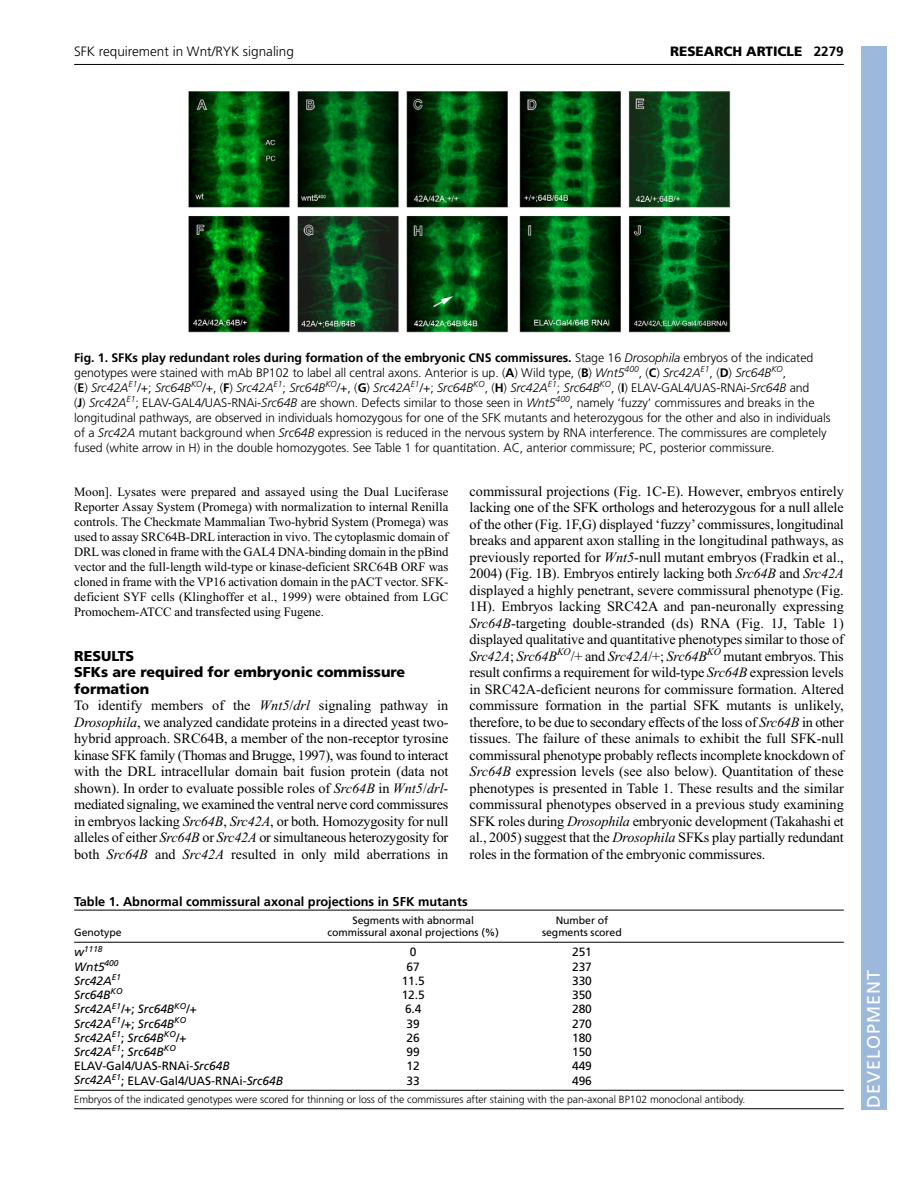
<style>
.page{position:relative;width:918px;height:1188px;background:#fff}
.page>*{position:absolute;margin:0;border:0;box-sizing:border-box;transform-origin:0 0}
.t1{font:18px "Frutiger LT Std";letter-spacing:.055em;color:#fff}
.t2{font:14.25px/16.5px "Times New Roman";letter-spacing:-.01em;color:#000;text-align:justify}
.t3{font:900 14.25px/16.5px "Frutiger LT Std";color:#000}
.t4{font:300 13.5px "Frutiger LT Std";color:#000}
.t5{font:900 13.5px "Frutiger LT Std";color:#000}
.t6{font:12.75px/15px "Times New Roman";letter-spacing:-.005em;color:#000;text-align:justify}
.t7{font:700 12.75px "Frutiger LT Std";color:#000}
.t8{font:300 12.3px/15px "Frutiger LT Std";letter-spacing:-.005em;color:#000}
.t9{font:12px "Frutiger LT Std";letter-spacing:-.005em;color:#000}
.t10{font:italic 12px "Frutiger LT Std";letter-spacing:-.005em;color:#000}
.t11{font:300 10.5px "Frutiger LT Std";letter-spacing:-.005em;color:#000}
.t12{font:10.5px "Frutiger LT Std";letter-spacing:-.005em;color:#000}
.t13{font:italic 8.4px "Frutiger LT Std";color:#000}
.s1{font-weight:700}
.s2{font-style:italic}
.s3{font-size:12px}
.s4{font-style:normal}
</style>
<div class="page">
<hr style="left:74px;top:64px;width:770px;height:1px;background:#000">
<img style="left:188px;top:91px;width:543px;height:242px">
<hr style="left:74px;top:910px;width:770px;height:1px;background:#000">
<hr style="left:74px;top:942px;width:770px;height:1px;background:#000">
<hr style="left:74px;top:1090px;width:770px;height:1px;background:#000">
<hr style="left:74px;top:1108px;width:770px;height:1px;background:#000">
<div style="left:861px;top:46px;width:25px;height:1064px;background:#9cb9db"></div>
<p class="t4" style="left:74px;top:46px;width:221px">SFK requirement in Wnt/RYK signaling</p>
<p class="t5" style="left:670px;top:46px;width:175px">RESEARCH ARTICLE <span class="s1">2279</span></p>
<p class="t8" style="left:74px;top:351px;width:758px"><span class="s1">Fig. 1. SFKs play redundant roles during formation of the embryonic CNS commissures.</span> Stage 16 <span class="s2">Drosophila</span> embryos of the indicated genotypes were stained with mAb BP102 to label all central axons. Anterior is up. (<span class="s1">A</span>) Wild type, (<span class="s1">B</span>) <span class="s2">Wnt5</span><sup>400</sup>, (<span class="s1">C</span>) <span class="s2">Src42A</span><sup>E1</sup>, (<span class="s1">D</span>) <span class="s2">Src64B</span><sup>KO</sup>,<br>(<span class="s1">E</span>) <span class="s2">Src42A</span><sup>E1</sup>/+; <span class="s2">Src64B</span><sup>KO</sup>/+, (<span class="s1">F</span>) <span class="s2">Src42A</span><sup>E1</sup>; <span class="s2">Src64B</span><sup>KO</sup>/+, (<span class="s1">G</span>) <span class="s2">Src42A</span><sup>E1</sup>/+; <span class="s2">Src64B</span><sup>KO</sup>, (<span class="s1">H</span>) <span class="s2">Src42A</span><sup>E1</sup>; <span class="s2">Src64B</span><sup>KO</sup>, (<span class="s1">I</span>) ELAV-GAL4/UAS-RNAi-<span class="s2">Src64B</span> and<br>(<span class="s1">J</span>) <span class="s2">Src42A</span><sup>E1</sup>; ELAV-GAL4/UAS-RNAi-<span class="s2">Src64B</span> are shown. Defects similar to those seen in <span class="s2">Wnt5</span><sup>400</sup>, namely ‘fuzzy’ commissures and breaks in the longitudinal pathways, are observed in individuals homozygous for one of the SFK mutants and heterozygous for the other and also in individuals of a <span class="s2">Src42A</span> mutant background when <span class="s2">Src64B</span> expression is reduced in the nervous system by RNA interference. The commissures are completely fused (white arrow in H) in the double homozygotes. See Table 1 for quantitation. AC, anterior commissure; PC, posterior commissure.</p>
<p class="t6" style="left:74px;top:485px;width:376px">Moon]. Lysates were prepared and assayed using the Dual Luciferase Reporter Assay System (Promega) with normalization to internal Renilla controls. The Checkmate Mammalian Two-hybrid System (Promega) was used to assay SRC64B-DRL interaction in vivo. The cytoplasmic domain of DRL was cloned in frame with the GAL4 DNA-binding domain in the pBind vector and the full-length wild-type or kinase-deficient SRC64B ORF was cloned in frame with the VP16 activation domain in the pACT vector. SFK&shy;deficient SYF cells (Klinghoffer et al., 1999) were obtained from LGC Promochem-ATCC and transfected using Fugene.</p>
<p class="t3" style="left:74px;top:649px;width:333px">RESULTS<br>SFKs are required for embryonic commissure formation</p>
<p class="t2" style="left:74px;top:699px;width:376px">To identify members of the <span class="s2">Wnt5</span>/<span class="s2">drl</span> signaling pathway in <span class="s2">Drosophila</span>, we analyzed candidate proteins in a directed yeast two&shy;hybrid approach. SRC64B, a member of the non-receptor tyrosine kinase SFK family (Thomas and Brugge, 1997), was found to interact with the DRL intracellular domain bait fusion protein (data not shown). In order to evaluate possible roles of <span class="s2">Src64B</span> in <span class="s2">Wnt5</span>/<span class="s2">drl&shy;</span>mediated signaling, we examined the ventral nerve cord commissures in embryos lacking <span class="s2">Src64B</span>, <span class="s2">Src42A</span>, or both. Homozygosity for null alleles of either <span class="s2">Src64B</span> or <span class="s2">Src42A</span> or simultaneous heterozygosity for both <span class="s2">Src64B</span> and <span class="s2">Src42A</span> resulted in only mild aberrations in</p>
<p class="t2" style="left:470px;top:484px;width:376px">commissural projections (Fig. 1C-E). However, embryos entirely lacking one of the SFK orthologs and heterozygous for a null allele of the other (Fig. 1F,G) displayed ‘fuzzy’ commissures, longitudinal breaks and apparent axon stalling in the longitudinal pathways, as previously reported for <span class="s2">Wnt5</span>-null mutant embryos (Fradkin et al., 2004) (Fig. 1B). Embryos entirely lacking both <span class="s2">Src64B</span> and <span class="s2">Src42A </span>displayed a highly penetrant, severe commissural phenotype (Fig.<br>1H). Embryos lacking SRC42A and pan-neuronally expressing <span class="s2">Src64B</span>-targeting double-stranded (ds) RNA (Fig. 1J, Table 1) displayed qualitative and quantitative phenotypes similar to those of <span class="s2">Src42A</span>; <span class="s2">Src64B</span><sup>KO</sup>/+ and <span class="s2">Src42A</span>/+; <span class="s2">Src64B</span><sup>KO</sup> mutant embryos. This result confirms a requirement for wild-type <span class="s2">Src64B</span> expression levels in SRC42A-deficient neurons for commissure formation. Altered commissure formation in the partial SFK mutants is unlikely, therefore, to be due to secondary effects of the loss of <span class="s2">Src64B</span> in other tissues. The failure of these animals to exhibit the full SFK-null commissural phenotype probably reflects incomplete knockdown of <span class="s2">Src64B</span> expression levels (see also below). Quantitation of these phenotypes is presented in Table 1. These results and the similar commissural phenotypes observed in a previous study examining SFK roles during <span class="s2">Drosophila</span> embryonic development (Takahashi et al., 2005) suggest that the <span class="s2">Drosophila</span> SFKs play partially redundant roles in the formation of the embryonic commissures.</p>
<p class="t7" style="left:74px;top:896px;width:395px">Table 1. Abnormal commissural axonal projections in SFK mutants</p>
<p class="t12" style="left:353px;top:916px;width:123px">Segments with abnormal</p>
<p class="t12" style="left:556px;top:916px;width:54px">Number of</p>
<p class="t12" style="left:74px;top:928px;width:49px">Genotype</p>
<p class="t12" style="left:328px;top:928px;width:173px">commissural axonal projections (%)</p>
<p class="t12" style="left:542px;top:928px;width:81px">segments scored</p>
<p class="t13" style="left:74px;top:944px;width:30px"><span class="s3">w</span>1118</p>
<p class="t9" style="left:410px;top:947px;width:8px">0</p>
<p class="t9" style="left:572px;top:947px;width:21px">251</p>
<p class="t10" style="left:74px;top:959px;width:46px">Wnt5<sup>400</sup></p>
<p class="t9" style="left:407px;top:962px;width:15px">67</p>
<p class="t9" style="left:572px;top:962px;width:21px">237</p>
<p class="t10" style="left:74px;top:974px;width:48px">Src42A<sup>E1</sup></p>
<p class="t9" style="left:402px;top:976px;width:25px">11.5</p>
<p class="t9" style="left:572px;top:976px;width:21px">330</p>
<p class="t10" style="left:74px;top:988px;width:50px">Src64B<sup>KO</sup></p>
<p class="t9" style="left:402px;top:990px;width:25px">12.5</p>
<p class="t9" style="left:572px;top:990px;width:21px">350</p>
<p class="t10" style="left:74px;top:1002px;width:124px">Src42A<sup>E1</sup>/+<span class="s4">;</span> Src64B<sup>KO</sup>/+</p>
<p class="t9" style="left:405px;top:1004px;width:18px">6.4</p>
<p class="t9" style="left:572px;top:1004px;width:21px">280</p>
<p class="t10" style="left:74px;top:1016px;width:114px">Src42A<sup>E1</sup>/+<span class="s4">;</span> Src64B<sup>KO</sup></p>
<p class="t9" style="left:407px;top:1019px;width:15px">39</p>
<p class="t9" style="left:572px;top:1019px;width:21px">270</p>
<p class="t10" style="left:74px;top:1031px;width:114px">Src42A<sup>E1</sup><span class="s4">;</span> Src64B<sup>KO</sup>/+</p>
<p class="t9" style="left:407px;top:1033px;width:15px">26</p>
<p class="t9" style="left:572px;top:1033px;width:21px">180</p>
<p class="t10" style="left:74px;top:1045px;width:103px">Src42A<sup>E1</sup><span class="s4">;</span> Src64B<sup>KO</sup></p>
<p class="t9" style="left:407px;top:1047px;width:15px">99</p>
<p class="t9" style="left:572px;top:1047px;width:21px">150</p>
<p class="t9" style="left:74px;top:1061px;width:157px">ELAV-Gal4/UAS-RNAi-<span class="s2">Src64B</span></p>
<p class="t9" style="left:407px;top:1061px;width:15px">12</p>
<p class="t9" style="left:572px;top:1061px;width:21px">449</p>
<p class="t9" style="left:74px;top:1076px;width:210px"><span class="s2">Src42A</span><sup>E1</sup>; ELAV-Gal4/UAS-RNAi-<span class="s2">Src64B</span></p>
<p class="t9" style="left:407px;top:1076px;width:15px">33</p>
<p class="t9" style="left:572px;top:1076px;width:21px">496</p>
<p class="t11" style="left:74px;top:1095px;width:673px">Embryos of the indicated genotypes were scored for thinning or loss of the commissures after staining with the pan-axonal BP102 monoclonal antibody.</p>
<p class="t1" style="left:863px;top:1108px;width:140px;rotate:-90deg">DEVELOPMENT</p>
</div>
